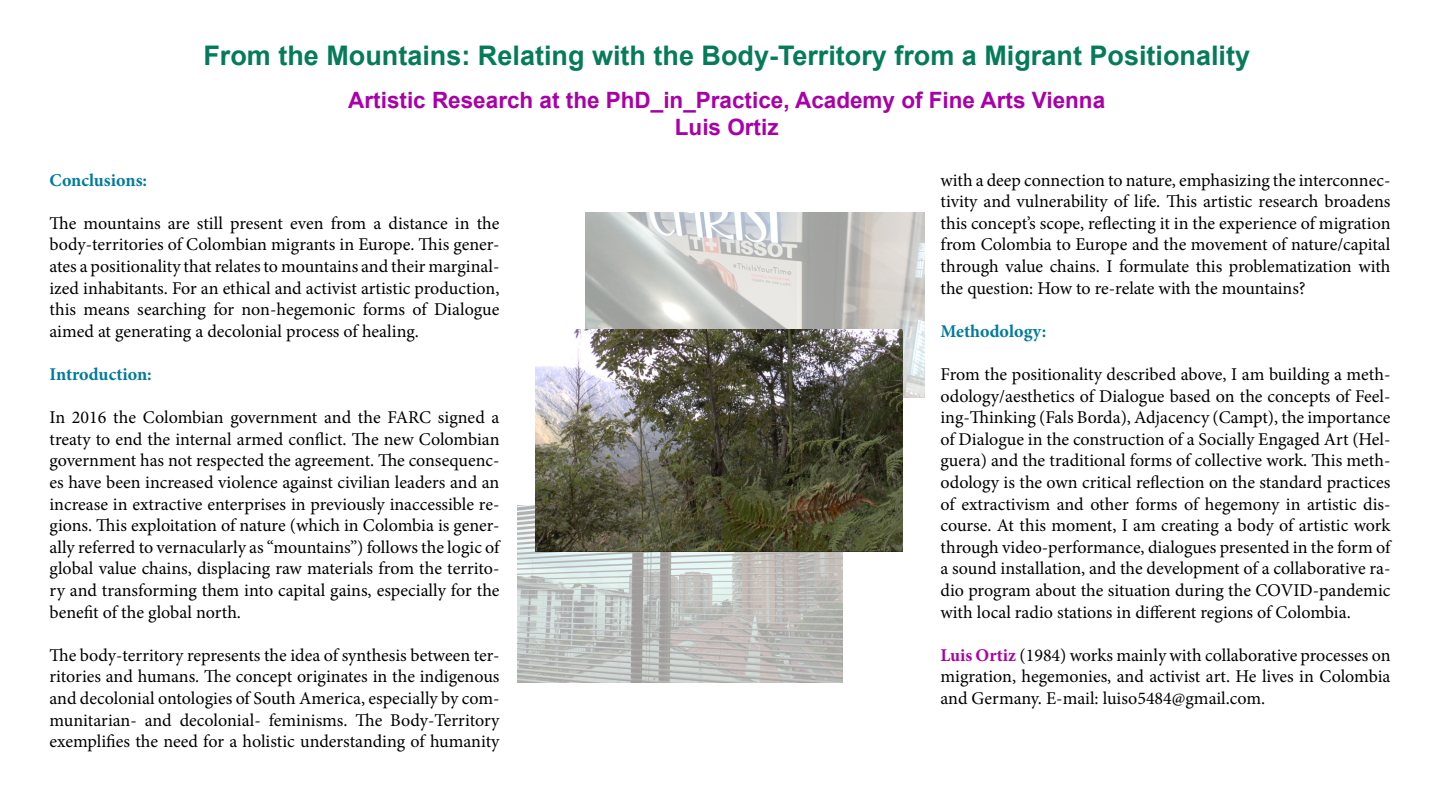
<style>
.page{position:relative;width:1440px;height:810px;background:#fff}
.page>*{position:absolute;margin:0;border:0;box-sizing:border-box;transform-origin:0 0}
.t1{font:700 27px "Arial";color:#057b5a}
.t2{font:700 22.5px "Arial";color:#a900a8}
.t3{font:18px/21.6px "Minion Pro";color:#000;text-align:justify}
.t4{font:700 18px "Minion Pro";color:#007a9d}
.s1{font-weight:700;color:#a900a8}
</style>
<div class="page">
<img style="left:586px;top:212px;width:339px;height:186px">
<img style="left:518px;top:506px;width:324px;height:176px">
<img style="left:536px;top:330px;width:367px;height:222px">
<p class="t1" style="left:203px;top:37px;width:1048px">From the Mountains: Relating with the Body-Territory from a Migrant Positionality</p>
<p class="t2" style="left:348px;top:85px;width:758px">Artistic Research at the PhD_in_Practice, Academy of Fine Arts Vienna</p>
<p class="t2" style="left:675px;top:112px;width:105px">Luis Ortiz</p>
<p class="t4" style="left:50px;top:167px;width:99px">Conclusions:</p>
<p class="t3" style="left:50px;top:212px;width:452px">The mountains are still present even from a distance in the body-territories of Colombian migrants in Europe. This gener&shy;ates a positionality that relates to mountains and their marginal&shy;ized inhabitants. For an ethical and activist artistic production, this means searching for non-hegemonic forms of Dialogue aimed at generating a decolonial process of healing.</p>
<p class="t4" style="left:50px;top:362px;width:104px">Introduction:</p>
<p class="t3" style="left:50px;top:407px;width:452px">In 2016 the Colombian government and the FARC signed a treaty to end the internal armed conflict. The new Colombian government has not respected the agreement. The consequenc&shy;es have been increased violence against civilian leaders and an increase in extractive enterprises in previously inaccessible re&shy;gions. This exploitation of nature (which in Colombia is gener&shy;ally referred to vernacularly as “mountains”) follows the logic of global value chains, displacing raw materials from the territo&shy;ry and transforming them into capital gains, especially for the benefit of the global north.</p>
<p class="t3" style="left:50px;top:644px;width:452px">The body-territory represents the idea of synthesis between ter&shy;ritories and humans. The concept originates in the indigenous and decolonial ontologies of South America, especially by com&shy;munitarian- and decolonial- feminisms. The Body-Territory exemplifies the need for a holistic understanding of humanity</p>
<p class="t3" style="left:940px;top:169px;width:452px">with a deep connection to nature, emphasizing the interconnec&shy;tivity and vulnerability of life. This artistic research broadens this concept’s scope, reflecting it in the experience of migration from Colombia to Europe and the movement of nature/capital through value chains. I formulate this problematization with the question: How to re-relate with the mountains?</p>
<p class="t4" style="left:940px;top:318px;width:107px">Methodology:</p>
<p class="t3" style="left:940px;top:364px;width:452px">From the positionality described above, I am building a meth&shy;odology/aesthetics of Dialogue based on the concepts of Feel&shy;ing-Thinking (Fals Borda), Adjacency (Campt), the importance of Dialogue in the construction of a Socially Engaged Art (Hel&shy;guera) and the traditional forms of collective work. This meth&shy;odology is the own critical reflection on the standard practices of extractivism and other forms of hegemony in artistic dis&shy;course. At this moment, I am creating a body of artistic work through video-performance, dialogues presented in the form of a sound installation, and the development of a collaborative ra&shy;dio program about the situation during the COVID-pandemic with local radio stations in different regions of Colombia.</p>
<p class="t3" style="left:940px;top:644px;width:452px"><span class="s1">Luis Ortiz</span> (1984) works mainly with collaborative processes on migration, hegemonies, and activist art. He lives in Colombia and Germany. E-mail: luiso5484@gmail.com.</p>
</div>
